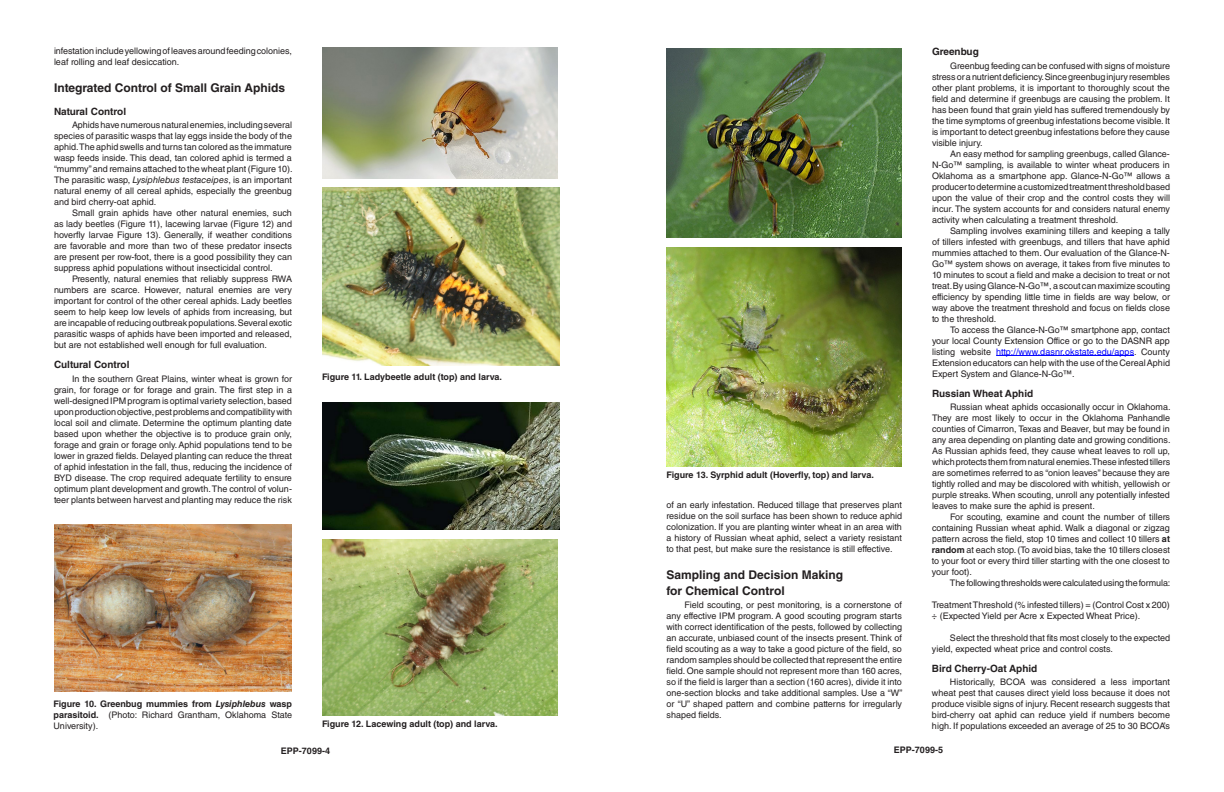
<style>
.page{position:relative;width:1224px;height:792px;background:#fff}
.page>*{position:absolute;margin:0;border:0;box-sizing:border-box;transform-origin:0 0}
.Subhead_1{font:700 12px "Helvetica LT Std";color:#231f20}
.Subhead_2{font:700 10px "Helvetica LT Std";color:#231f20}
.Body_Text{font:9px/11px "Helvetica LT Std";color:#231f20;text-align:justify}
.Body_Text-2{font:700 9px "Helvetica LT Std";color:#231f20}
.s1{font-style:italic}
.s2{font-weight:700}
.s3{font-weight:700;font-style:italic}
.s4{color:#00f}
</style>
<div class="page">
<hr style="left:996px;top:355px;width:138px;height:1px;background:#00f">
<img style="left:54px;top:524px;width:238px;height:168px">
<img style="left:322px;top:48px;width:235px;height:131px">
<img style="left:322px;top:187px;width:238px;height:179px">
<img style="left:322px;top:402px;width:238px;height:127px">
<img style="left:322px;top:539px;width:235px;height:177px">
<img style="left:666px;top:48px;width:236px;height:190px">
<img style="left:666px;top:247px;width:236px;height:220px">
<p class="Body_Text" style="left:54px;top:46px;width:239px">infestation include yellowing of leaves around feeding colonies, leaf rolling and leaf desiccation.</p>
<p class="Subhead_1" style="left:54px;top:81px;width:233px">Integrated Control of Small Grain Aphids</p>
<p class="Subhead_2" style="left:54px;top:105px;width:74px">Natural Control</p>
<p class="Body_Text" style="left:54px;top:120px;width:240px;text-indent:18px">Aphids have numerous natural enemies, including several species of parasitic wasps that lay eggs inside the body of the aphid. The aphid swells and turns tan colored as the immature wasp feeds inside. This dead, tan colored aphid is termed a “mummy” and remains attached to the wheat plant (Figure 10).<br>The parasitic wasp, <span class="s1">Lysiphlebus testaceipes</span>, is an important natural enemy of all cereal aphids, especially the greenbug and bird cherry-oat aphid.</p>
<p class="Body_Text" style="left:54px;top:208px;width:240px;text-indent:18px">Small grain aphids have other natural enemies, such as lady beetles (Figure 11), lacewing larvae (Figure 12) and hoverfly larvae Figure 13). Generally, if weather conditions are favorable and more than two of these predator insects are present per row-foot, there is a good possibility they can suppress aphid populations without insecticidal control.</p>
<p class="Body_Text" style="left:54px;top:274px;width:240px;text-indent:18px">Presently, natural enemies that reliably suppress RWA numbers are scarce. However, natural enemies are very important for control of the other cereal aphids. Lady beetles seem to help keep low levels of aphids from increasing, but are incapable of reducing outbreak populations. Several exotic parasitic wasps of aphids have been imported and released, but are not established well enough for full evaluation.</p>
<p class="Subhead_2" style="left:54px;top:359px;width:77px">Cultural Control</p>
<p class="Body_Text" style="left:54px;top:373px;width:240px;text-indent:18px">In the southern Great Plains, winter wheat is grown for grain, for forage or for forage and grain. The first step in a well-designed IPM program is optimal variety selection, based upon production objective, pest problems and compatibility with local soil and climate. Determine the optimum planting date based upon whether the objective is to produce grain only, forage and grain or forage only. Aphid populations tend to be lower in grazed fields. Delayed planting can reduce the threat of aphid infestation in the fall, thus, reducing the incidence of BYD disease. The crop required adequate fertility to ensure optimum plant development and growth. The control of volun&shy;teer plants between harvest and planting may reduce the risk</p>
<p class="Body_Text-2" style="left:322px;top:371px;width:182px">Figure 11. Ladybeetle adult (top) and larva.</p>
<p class="Body_Text" style="left:54px;top:698px;width:240px"><span class="s2">Figure 10. Greenbug mummies from</span> <span class="s3">Lysiphlebus</span> <span class="s2">wasp parasitoid.</span> (Photo: Richard Grantham, Oklahoma State University).</p>
<p class="Body_Text-2" style="left:322px;top:718px;width:177px">Figure 12. Lacewing adult (top) and larva.</p>
<p class="Body_Text-2" style="left:666px;top:469px;width:209px">Figure 13. Syrphid adult (Hoverfly, top) and larva.</p>
<p class="Body_Text" style="left:666px;top:499px;width:237px">of an early infestation. Reduced tillage that preserves plant residue on the soil surface has been shown to reduce aphid colonization. If you are planting winter wheat in an area with a history of Russian wheat aphid, select a variety resistant to that pest, but make sure the resistance is still effective.</p>
<p class="Subhead_1" style="left:666px;top:567px;width:178px">Sampling and Decision Making</p>
<p class="Subhead_1" style="left:666px;top:583px;width:120px">for Chemical Control</p>
<p class="Body_Text" style="left:666px;top:599px;width:237px;text-indent:18px">Field scouting, or pest monitoring, is a cornerstone of any effective IPM program. A good scouting program starts with correct identification of the pests, followed by collecting an accurate, unbiased count of the insects present. Think of field scouting as a way to take a good picture of the field, so random samples should be collected that represent the entire field. One sample should not represent more than 160 acres, so if the field is larger than a section (160 acres), divide it into one-section blocks and take additional samples. Use a “W” or “U” shaped pattern and combine patterns for irregularly shaped fields.</p>
<p class="Subhead_2" style="left:932px;top:46px;width:48px">Greenbug</p>
<p class="Body_Text" style="left:932px;top:60px;width:240px;text-indent:18px">Greenbug feeding can be confused with signs of moisture stress or a nutrient deficiency. Since greenbug injury resembles other plant problems, it is important to thoroughly scout the field and determine if greenbugs are causing the problem. It has been found that grain yield has suffered tremendously by the time symptoms of greenbug infestations become visible. It is important to detect greenbug infestations before they cause visible injury.</p>
<p class="Body_Text" style="left:932px;top:148px;width:240px;text-indent:18px">An easy method for sampling greenbugs, called Glance-N-Go™ sampling, is available to winter wheat producers in Oklahoma as a smartphone app. Glance-N-Go™ allows a producer to determine a customized treatment threshold based upon the value of their crop and the control costs they will incur. The system accounts for and considers natural enemy activity when calculating a treatment threshold.</p>
<p class="Body_Text" style="left:932px;top:225px;width:240px;text-indent:18px">Sampling involves examining tillers and keeping a tally of tillers infested with greenbugs, and tillers that have aphid mummies attached to them. Our evaluation of the Glance-N-Go™ system shows on average, it takes from five minutes to 10 minutes to scout a field and make a decision to treat or not treat. By using Glance-N-Go™, a scout can maximize scouting efficiency by spending little time in fields are way below, or way above the treatment threshold and focus on fields close to the threshold.</p>
<p class="Body_Text" style="left:932px;top:324px;width:240px;text-indent:18px">To access the Glance-N-Go™ smartphone app, contact your local County Extension Office or go to the DASNR app listing website <span class="s4">http://www.dasnr.okstate.edu/apps</span>. County Extension educators can help with the use of the Cereal Aphid Expert System and Glance-N-Go™.</p>
<p class="Subhead_2" style="left:932px;top:387px;width:103px">Russian Wheat Aphid</p>
<p class="Body_Text" style="left:932px;top:401px;width:240px;text-indent:18px">Russian wheat aphids occasionally occur in Oklahoma.<br>They are most likely to occur in the Oklahoma Panhandle counties of Cimarron, Texas and Beaver, but may be found in any area depending on planting date and growing conditions.<br>As Russian aphids feed, they cause wheat leaves to roll up, which protects them from natural enemies. These infested tillers are sometimes referred to as “onion leaves” because they are tightly rolled and may be discolored with whitish, yellowish or purple streaks. When scouting, unroll any potentially infested leaves to make sure the aphid is present.</p>
<p class="Body_Text" style="left:932px;top:511px;width:240px;text-indent:18px">For scouting, examine and count the number of tillers containing Russian wheat aphid. Walk a diagonal or zigzag pattern across the field, stop 10 times and collect 10 tillers <span class="s2">at random</span> at each stop. (To avoid bias, take the 10 tillers closest to your foot or every third tiller starting with the one closest to your foot).</p>
<p class="Body_Text" style="left:950px;top:577px;width:222px">The following thresholds were calculated using the formula:</p>
<p class="Body_Text" style="left:932px;top:599px;width:239px">Treatment Threshold (% infested tillers) = (Control Cost x 200) ÷ (Expected Yield per Acre x Expected Wheat Price).</p>
<p class="Body_Text" style="left:932px;top:632px;width:240px;text-indent:18px">Select the threshold that fits most closely to the expected yield, expected wheat price and control costs.</p>
<p class="Subhead_2" style="left:932px;top:662px;width:107px">Bird Cherry-Oat Aphid</p>
<p class="Body_Text" style="left:932px;top:677px;width:240px;text-indent:18px">Historically, BCOA was considered a less important wheat pest that causes direct yield loss because it does not produce visible signs of injury. Recent research suggests that bird-cherry oat aphid can reduce yield if numbers become high. If populations exceeded an average of 25 to 30 BCOA’s</p>
<p class="Body_Text-2" style="left:281px;top:746px;width:51px">EPP-7099-4</p>
<p class="Body_Text-2" style="left:894px;top:745px;width:51px">EPP-7099-5</p>
</div>
